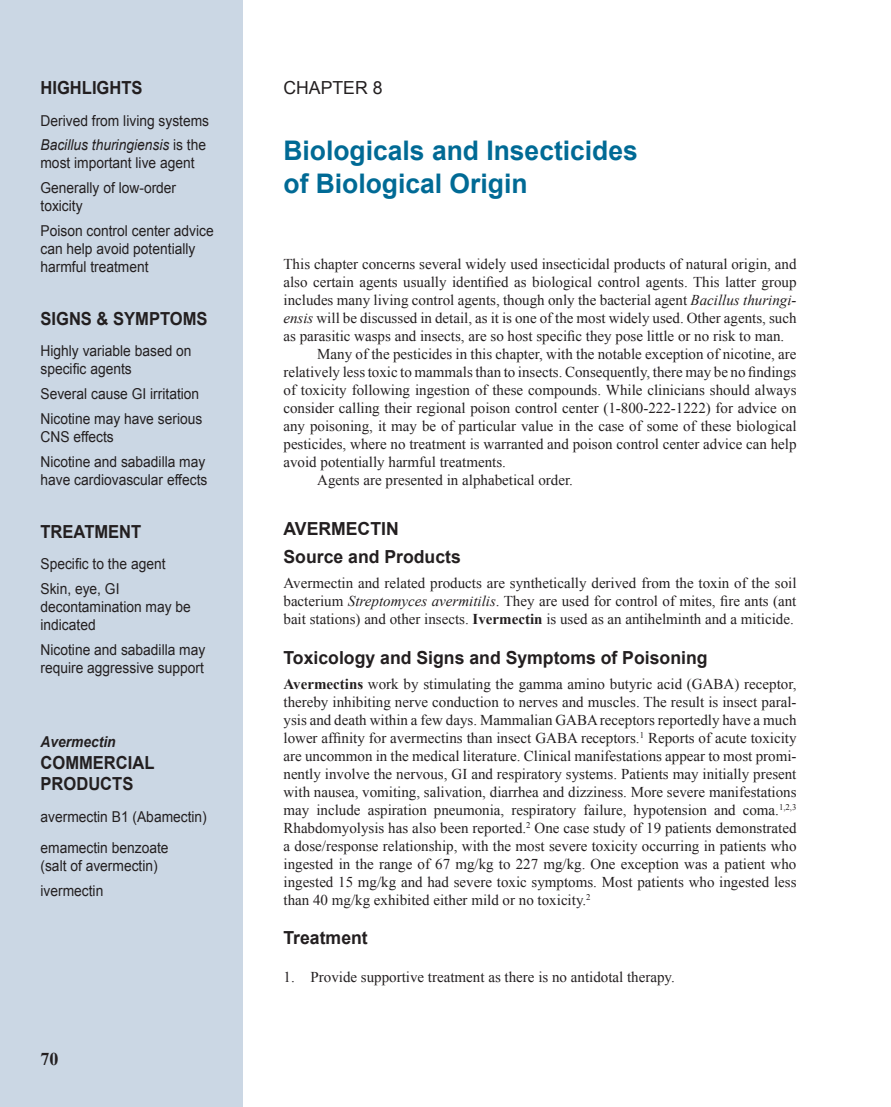
<style>
.page{position:relative;width:891px;height:1107px;background:#fff}
.page>*{position:absolute;margin:0;border:0;box-sizing:border-box;transform-origin:0 0}
.t1{font:700 27px/32.4px "Arial";color:#006a95}
.t2{font:700 18px/28.3px "Arial";color:#231f20}
.t3{font:700 18px/21.6px "Arial";color:#231f20;scale:.92 1}
.t4{font:18px "Arial";color:#231f20}
.t5{font:700 18px "Times New Roman";color:#231f20}
.t6{font:15px/18px "Times New Roman";color:#231f20;text-align:justify}
.t7{font:15px/24.8px "Arial";color:#231f20;scale:.92 1}
.t8{font:italic 700 15px "Arial";color:#231f20;scale:.92 1}
.s1{font-style:italic}
.s2{font-weight:700}
</style>
<div class="page">
<div style="left:0;top:0;width:243px;height:1107px;background:#cbd7e4"></div>
<p class="t3" style="left:40px;top:78px;width:113px">HIGHLIGHTS</p>
<p class="t7" style="left:40px;top:108px;width:185px">Derived from living systems<br><span class="s1">Bacillus thuringiensis</span> is the</p>
<p class="t7" style="left:40px;top:151px;width:169px">most important live agent<br>Generally of low-order</p>
<p class="t7" style="left:40px;top:194px;width:190px">toxicity<br>Poison control center advice</p>
<p class="t7" style="left:40px;top:240px;width:170px;line-height:18px">can help avoid potentially harmful treatment</p>
<p class="t3" style="left:40px;top:308px;width:183px">SIGNS &amp; SYMPTOMS</p>
<p class="t7" style="left:40px;top:342px;width:166px;line-height:18px">Highly variable based on specific agents</p>
<p class="t7" style="left:40px;top:382px;width:177px">Several cause GI irritation<br>Nicotine may have serious</p>
<p class="t7" style="left:40px;top:424px;width:181px">CNS effects<br>Nicotine and sabadilla may</p>
<p class="t7" style="left:40px;top:467px;width:183px">have cardiovascular effects</p>
<p class="t3" style="left:40px;top:521px;width:111px">TREATMENT</p>
<p class="t7" style="left:40px;top:552px;width:137px">Specific to the agent<br>Skin, eye, GI</p>
<p class="t7" style="left:40px;top:598px;width:165px;line-height:18px">decontamination may be indicated</p>
<p class="t7" style="left:40px;top:641px;width:181px;line-height:18px">Nicotine and sabadilla may require aggressive support</p>
<p class="t8" style="left:40px;top:732px;width:83px">Avermectin</p>
<p class="t3" style="left:40px;top:752px;width:125px">COMMERCIAL<br>PRODUCTS</p>
<p class="t7" style="left:40px;top:801px;width:182px;line-height:31.5px">avermectin B1 (Abamectin) emamectin benzoate</p>
<p class="t7" style="left:40px;top:854px;width:129px">(salt of avermectin) ivermectin</p>
<p class="t5" style="left:40px;top:1047px;width:19px">70</p>
<p class="t4" style="left:284px;top:76px;width:100px">CHAPTER 8</p>
<h1 class="t1" style="left:284px;top:135px;width:356px">Biologicals and Insecticides of Biological Origin</h1>
<p class="t6" style="left:284px;top:255px;width:515px">This chapter concerns several widely used insecticidal products of natural origin, and</p>
<p class="t6" style="left:284px;top:273px;width:514px">also certain agents usually identified as biological control agents. This latter group</p>
<p class="t6" style="left:284px;top:291px;width:514px">includes many living control agents, though only the bacterial agent <span class="s1">Bacillus thuringi-</span></p>
<p class="t6" style="left:284px;top:309px;width:515px"><span class="s1">ensis</span> will be discussed in detail, as it is one of the most widely used. Other agents, such</p>
<p class="t6" style="left:284px;top:327px;width:502px">as parasitic wasps and insects, are so host specific they pose little or no risk to man.</p>
<p class="t6" style="left:317px;top:345px;width:481px">Many of the pesticides in this chapter, with the notable exception of nicotine, are</p>
<p class="t6" style="left:284px;top:363px;width:514px">relatively less toxic to mammals than to insects. Consequently, there may be no findings</p>
<p class="t6" style="left:284px;top:381px;width:515px">of toxicity following ingestion of these compounds. While clinicians should always</p>
<p class="t6" style="left:284px;top:399px;width:515px">consider calling their regional poison control center (1-800-222-1222) for advice on</p>
<p class="t6" style="left:284px;top:417px;width:515px">any poisoning, it may be of particular value in the case of some of these biological</p>
<p class="t6" style="left:284px;top:435px;width:515px">pesticides, where no treatment is warranted and poison control center advice can help</p>
<p class="t6" style="left:284px;top:453px;width:224px">avoid potentially harmful treatments.</p>
<p class="t6" style="left:317px;top:471px;width:257px">Agents are presented in alphabetical order.</p>
<p class="t2" style="left:284px;top:515px;width:179px">AVERMECTIN<br>Source and Products</p>
<p class="t6" style="left:284px;top:574px;width:515px">Avermectin and related products are synthetically derived from the toxin of the soil bacterium <span class="s1">Streptomyces avermitilis</span>. They are used for control of mites, fire ants (ant bait stations) and other insects. <span class="s2">Ivermectin</span> is used as an antihelminth and a miticide.</p>
<p class="t2" style="left:284px;top:644px;width:426px">Toxicology and Signs and Symptoms of Poisoning</p>
<p class="t6" style="left:284px;top:674px;width:515px"><span class="s2">Avermectins</span> work by stimulating the gamma amino butyric acid (GABA) receptor, thereby inhibiting nerve conduction to nerves and muscles. The result is insect paral&shy;ysis and death within a few days. Mammalian GABA receptors reportedly have a much lower affinity for avermectins than insect GABA receptors.<sup>1</sup> Reports of acute toxicity are uncommon in the medical literature. Clinical manifestations appear to most promi&shy;nently involve the nervous, GI and respiratory systems. Patients may initially present with nausea, vomiting, salivation, diarrhea and dizziness. More severe manifestations may include aspiration pneumonia, respiratory failure, hypotension and coma.<sup>1,2,3<br></sup>Rhabdomyolysis has also been reported.<sup>2</sup> One case study of 19 patients demonstrated a dose/response relationship, with the most severe toxicity occurring in patients who ingested in the range of 67 mg/kg to 227 mg/kg. One exception was a patient who ingested 15 mg/kg and had severe toxic symptoms. Most patients who ingested less than 40 mg/kg exhibited either mild or no toxicity.<sup>2</sup></p>
<p class="t2" style="left:284px;top:924px;width:86px">Treatment</p>
<p class="t6" style="left:284px;top:968px;width:393px">1. Provide supportive treatment as there is no antidotal therapy.</p>
</div>
